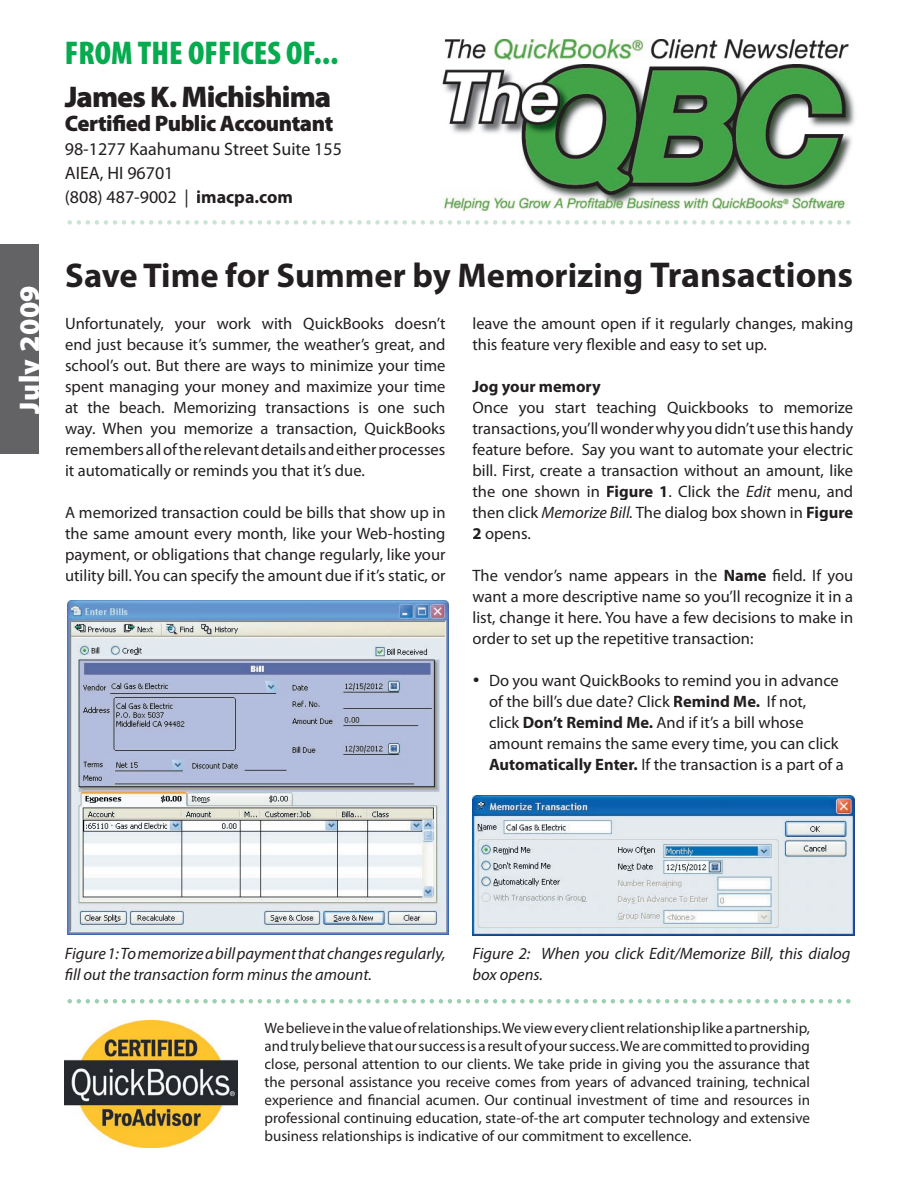
<style>
.page{position:relative;width:918px;height:1188px;background:#fff}
.page>*{position:absolute;margin:0;border:0;box-sizing:border-box;transform-origin:0 0}
.t1{font:700 34.5px "Myriad Pro";color:#231f20}
.t2{font:900 condensed 33px "Myriad Pro";color:#07ab4f}
.t3{font:900 30px "Myriad Pro";letter-spacing:-.03em;color:#231f20}
.t4{font:900 28.5px "Myriad Pro";letter-spacing:.02em;color:#fff}
.t5{font:900 22.5px "Myriad Pro";letter-spacing:-.02em;color:#231f20}
.t6{font:18px/24px "Myriad Pro";color:#231f20}
.t7{font:16.5px/21px "Myriad Pro";color:#231f20;text-align:justify}
.t8{font:italic 16.5px/21px "Myriad Pro";color:#231f20}
.t9{font:700 16.5px "Myriad Pro";color:#231f20}
.t10{font:15px/18px "Myriad Pro";color:#231f20;text-align:justify}
.s1{font-weight:700}
.s2{font-size:36px}
.s3{font-style:italic}
</style>
<div class="page">
<img style="left:442px;top:40px;width:413px;height:170px">
<svg style="left:67px;top:220px;width:783px;height:5px"></svg>
<svg style="left:68px;top:999px;width:782px;height:5px"></svg>
<div style="left:0;top:244px;width:39px;height:210px;background:#636366"></div>
<img style="left:68px;top:600px;width:380px;height:334px">
<img style="left:472px;top:795px;width:382px;height:140px">
<img style="left:65px;top:1021px;width:172px;height:126px">
<h2 class="t2" style="left:65px;top:34px;width:275px">FROM THE OFFICES OF...</h2>
<h3 class="t3" style="left:65px;top:80px;width:268px">James K. Michishima</h3>
<h3 class="t5" style="left:65px;top:111px;width:270px">Certified Public Accountant</h3>
<p class="t6" style="left:65px;top:137px;width:279px">98-1277 Kaahumanu Street Suite 155<br>AIEA, HI 96701<br>(808) 487-9002 | <span class="s1">imacpa.com</span></p>
<h3 class="t4" style="left:13px;top:414px;width:130px;rotate:-90deg">July 2009</h3>
<h1 class="t1" style="left:65px;top:252px;width:790px">Save Time for Summer by Memorizing <span class="s2">Transactions</span></h1>
<p class="t7" style="left:472px;top:312px;width:382px">leave the amount open if it regularly changes, making this feature very exible and easy to set up.</p>
<p class="t9" style="left:472px;top:375px;width:130px">Jog your memory</p>
<p class="t7" style="left:472px;top:396px;width:382px">Once you start teaching Quickbooks to memorize transactions, you’ll wonder why you didn’t use this handy feature before. Say you want to automate your electric bill. First, create a transaction without an amount, like the one shown in <span class="s1">Figure 1</span>. Click the <span class="s3">Edit</span> menu, and then click <span class="s3">Memorize Bill.</span> The dialog box shown in <span class="s1">Figure 2</span> opens.</p>
<p class="t7" style="left:472px;top:564px;width:382px">The vendor’s name appears in the <span class="s1">Name</span> eld. If you want a more descriptive name so you’ll recognize it in a list, change it here. You have a few decisions to make in order to set up the repetitive transaction:</p>
<p class="t7" style="left:489px;top:669px;width:356px;text-align:left;text-indent:-16px">• Do you want QuickBooks to remind you in advance of the bill’s due date? Click <span class="s1">Remind Me.</span> If not,<br>click <span class="s1">Don’t Remind Me.</span> And if it’s a bill whose amount remains the same every time, you can click <span class="s1">Automatically Enter.</span> If the transaction is a part of a</p>
<p class="t7" style="left:65px;top:312px;width:382px">Unfortunately, your work with QuickBooks doesn’t end just because it’s summer, the weather’s great, and school’s out. But there are ways to minimize your time spent managing your money and maximize your time at the beach. Memorizing transactions is one such way. When you memorize a transaction, QuickBooks remembers all of the relevant details and either processes it automatically or reminds you that it’s due.</p>
<p class="t7" style="left:65px;top:501px;width:382px">A memorized transaction could be bills that show up in the same amount every month, like your Web-hosting payment, or obligations that change regularly, like your utility bill. You can specify the amount due if it’s static, or</p>
<p class="t8" style="left:73px;top:942px;width:374px;text-indent:-8px">Figure 1: To memorize a bill payment that changes regularly, ll out the transaction form minus the amount.</p>
<p class="t8" style="left:472px;top:942px;width:380px">Figure 2: When you click Edit/Memorize Bill, this dialog box opens.</p>
<p class="t10" style="left:265px;top:1018px;width:547px">We believe in the value of relationships. We view every client relationship like a partnership, and truly believe that our success is a result of your success. We are committed to providing close, personal attention to our clients. We take pride in giving you the assurance that the personal assistance you receive comes from years of advanced training, technical experience and nancial acumen. Our continual investment of time and resources in professional continuing education, state-of-the art computer technology and extensive business relationships is indicative of our commitment to excellence.</p>
</div>
